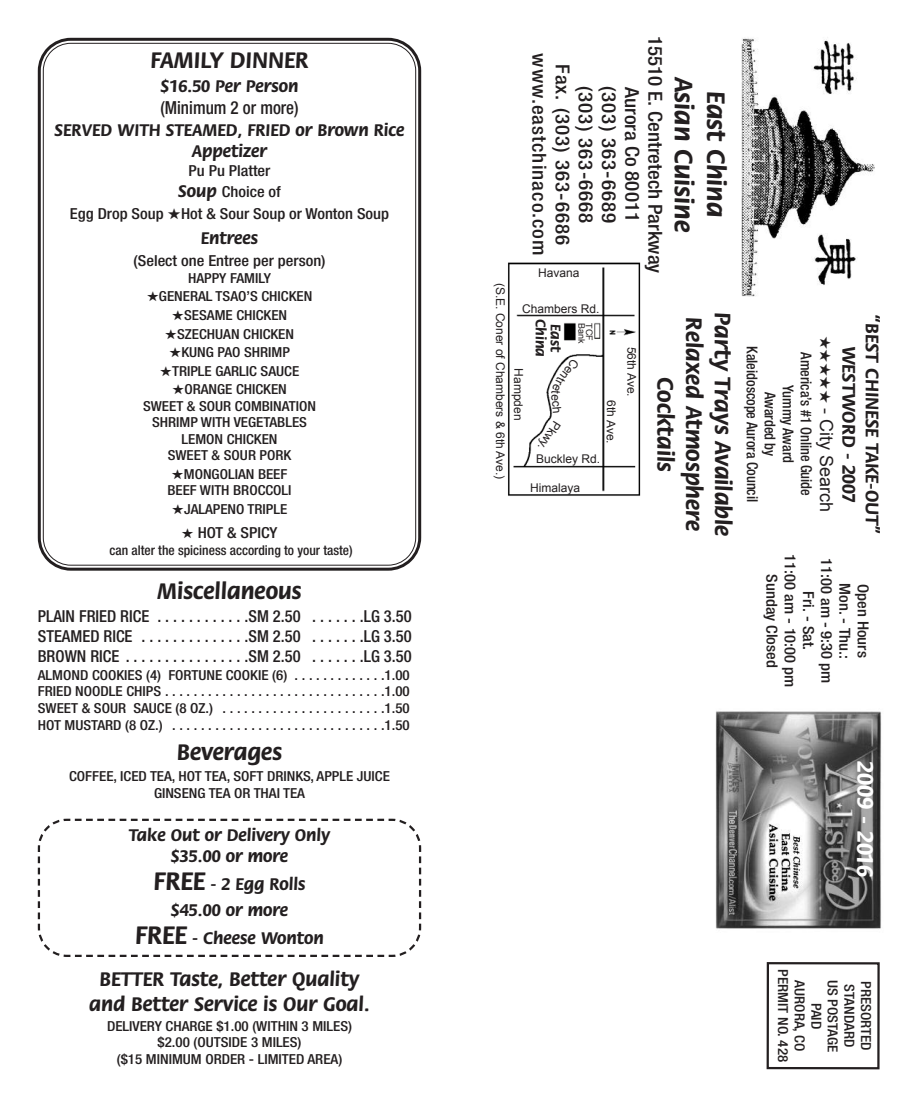
<style>
.page{position:relative;width:918px;height:1107px;background:#fff}
.page>*{position:absolute;margin:0;border:0;box-sizing:border-box;transform-origin:0 0}
.t1{font:700 27px/32.4px "Flora";color:#231f20;text-align:center}
.t2{font:700 24px/28.8px "Flora";color:#231f20;text-align:center}
.t3{font:700 24px "Flora";letter-spacing:-.005em;color:#fff}
.t4{font:700 21px/25.2px "Flora";color:#231f20;text-align:center}
.t5{font:700 19.5px/23.4px "Flora";color:#231f20;text-align:center}
.t6{font:500 condensed 19.35px/23.2px "Helvetica Neue LT Std";letter-spacing:.05em;color:#231f20;text-align:center;scale:1.09 1}
.t7{font:700 18px/21.6px "Flora";color:#231f20;text-align:center}
.t8{font:500 condensed 18px "Helvetica Neue LT Std";color:#231f20;scale:.95 1}
.t9{font:18px "Arial";color:#231f20}
.t10{font:500 condensed 16.5px/19.8px "Helvetica Neue LT Std";color:#231f20;text-align:justify}
.t11{font:500 condensed 15.15px/18.1px "Helvetica Neue LT Std";color:#231f20;text-align:center;scale:1.09 1}
.t12{font:500 condensed 15px/18px "Helvetica Neue LT Std";color:#231f20;text-align:center;scale:.95 1}
.t13{font:700 15px/15px "Flora";letter-spacing:-.005em;color:#231f20;text-align:center}
.t14{font:500 condensed 13.8px/16.5px "Helvetica Neue LT Std";color:#231f20;text-align:center;scale:1.09 1}
.t15{font:500 condensed 13.5px "Helvetica Neue LT Std";color:#231f20}
.t16{font:12px/18.3px "Arial";color:#231f20}
.t17{font:9px/7.5px "Arial";color:#231f20}
.s1{font-family:"Flora";font-weight:700;font-stretch:normal;font-size:18px}
.s2{font-size:27px}
</style>
<div class="page">
<svg style="left:37px;top:37px;width:385px;height:534px"></svg>
<svg style="left:42px;top:42px;width:375px;height:524px"></svg>
<svg style="left:37px;top:818px;width:385px;height:139px"></svg>
<svg style="left:61px;top:953px;width:12px;height:4px"></svg>
<img style="left:741px;top:38px;width:134px;height:259px">
<img style="left:715px;top:711px;width:167px;height:218px">
<div style="left:767px;top:962px;width:113px;height:107px;border:2px solid #231f20"></div>
<img style="left:508px;top:262px;width:133px;height:234px">
<svg style="left:551px;top:358px;width:28px;height:55px"></svg>
<h2 class="t2" style="left:150px;top:47px;width:160px">FAMILY DINNER</h2>
<h3 class="t7" style="left:160px;top:77px;width:140px">$16.50 Per Person</h3>
<h3 class="t8" style="left:160px;top:101px;width:147px">(Minimum 2 or more)</h3>
<h3 class="t7" style="left:54px;top:120px;width:352px">SERVED WITH STEAMED, FRIED or Brown Rice<br>Appetizer</h3>
<p class="t11" style="left:70px;top:162px;width:294px;line-height:21.1px">Pu Pu Platter<br><span class="s1">Soup</span> Choice of<br>Egg Drop Soup ★Hot &amp; Sour Soup or Wonton Soup</p>
<h3 class="t7" style="left:201px;top:228px;width:59px">Entrees</h3>
<p class="t11" style="left:134px;top:253px;width:178px">(Select one Entree per person)</p>
<p class="t14" style="left:188px;top:271px;width:77px">HAPPY FAMILY</p>
<p class="t14" style="left:147px;top:290px;width:153px">★GENERAL TSAO’S CHICKEN</p>
<p class="t14" style="left:172px;top:308px;width:107px">★SESAME CHICKEN</p>
<p class="t14" style="left:165px;top:327px;width:120px">★SZECHUAN CHICKEN</p>
<p class="t14" style="left:169px;top:345px;width:112px">★KUNG PAO SHRIMP</p>
<p class="t14" style="left:160px;top:364px;width:129px">★TRIPLE GARLIC SAUCE</p>
<p class="t14" style="left:143px;top:382px;width:160px">★ORANGE CHICKEN<br>SWEET &amp; SOUR COMBINATION<br>SHRIMP WITH VEGETABLES<br>LEMON CHICKEN<br>SWEET &amp; SOUR PORK</p>
<p class="t14" style="left:167px;top:467px;width:115px">★MONGOLIAN BEEF<br>BEEF WITH BROCCOLI</p>
<p class="t14" style="left:172px;top:502px;width:108px">★JALAPENO TRIPLE</p>
<p class="t11" style="left:182px;top:524px;width:90px">★ HOT &amp; SPICY</p>
<p class="t15" style="left:110px;top:545px;width:245px">can alter the spiciness according to your taste)</p>
<h2 class="t2" style="left:157px;top:579px;width:146px">Miscellaneous</h2>
<p class="t10" style="left:38px;top:608px;width:375px">PLAIN FRIED RICE . . . . . . . . . . . .SM 2.50 . . . . . . .LG 3.50<br>STEAMED RICE . . . . . . . . . . . . . .SM 2.50 . . . . . . .LG 3.50<br>BROWN RICE . . . . . . . . . . . . . . . .SM 2.50 . . . . . . .LG 3.50</p>
<p class="t14" style="left:38px;top:668px;width:343px;text-align:justify">ALMOND COOKIES (4) FORTUNE COOKIE (6) . . . . . . . . . . . . .1.00<br>FRIED NOODLE CHIPS . . . . . . . . . . . . . . . . . . . . . . . . . . . . . . .1.00<br>SWEET &amp; SOUR SAUCE (8 OZ.) . . . . . . . . . . . . . . . . . . . . . . .1.50<br>HOT MUSTARD (8 OZ.) . . . . . . . . . . . . . . . . . . . . . . . . . . . . . .1.50</p>
<h2 class="t2" style="left:177px;top:740px;width:107px">Beverages</h2>
<p class="t14" style="left:69px;top:769px;width:296px">COFFEE, ICED TEA, HOT TEA, SOFT DRINKS, APPLE JUICE<br>GINSENG TEA OR THAI TEA</p>
<h3 class="t7" style="left:129px;top:825px;width:203px">Take Out or Delivery Only $35.00 or more</h3>
<h3 class="t7" style="left:153px;top:873px;width:154px;line-height:25.8px"><span class="s2">FREE</span> - 2 Egg Rolls $45.00 or more</h3>
<h3 class="t7" style="left:135px;top:929px;width:190px"><span class="s2">FREE</span> - Cheese Wonton</h3>
<h3 class="t4" style="left:89px;top:968px;width:282px">BETTER Taste, Better Quality and Better Service is Our Goal.</h3>
<p class="t14" style="left:107px;top:1019px;width:226px">DELIVERY CHARGE $1.00 (WITHIN 3 MILES) $2.00 (OUTSIDE 3 MILES)<br>($15 MINIMUM ORDER - LIMITED AREA)</p>
<h3 class="t6" style="left:665px;top:36px;width:220px;rotate:90deg">15510 E. Centretech Parkway<br>Aurora Co 80011<br>(303) 363-6689<br>(303) 363-6668<br>Fax. (303) 363-6686 www.eastchinaco.com</h3>
<h1 class="t1" style="left:730px;top:77px;width:157px;rotate:90deg">East China<br>Asian Cuisine</h1>
<p class="t16" style="left:538px;top:263px;width:43px">Havana</p>
<p class="t16" style="left:522px;top:300px;width:79px">Chambers Rd.</p>
<p class="t16" style="left:528px;top:283px;width:198px;text-indent:86px;rotate:90deg">Hampden<br>S( E. . Coner of Chambers &amp; 6 ht Ave.)</p>
<h2 class="t2" style="left:736px;top:312px;width:226px;rotate:90deg">Party Trays Available<br>Relaxed Atmosphere<br>Cocktails</h2>
<p class="t13" style="left:562px;top:319px;width:40px;rotate:90deg">East<br>Chni a</p>
<p class="t17" style="left:593px;top:323px;width:22px;rotate:90deg">TCF<br>Bank</p>
<p class="t16" style="left:641px;top:347px;width:51px;rotate:90deg">56 ht Ave.</p>
<p class="t16" style="left:620px;top:400px;width:45px;rotate:90deg">6 ht Ave.</p>
<p class="t16" style="left:565px;top:427px;width:33px;rotate:123deg">Pkwy.</p>
<p class="t16" style="left:536px;top:450px;width:66px">Buckley Rd.</p>
<p class="t16" style="left:530px;top:478px;width:52px">Himalaya</p>
<h3 class="t9" style="left:836px;top:336px;width:178px;rotate:90deg">★★★★★ - City Search</h3>
<p class="t12" style="left:814px;top:346px;width:166px;rotate:90deg">America’s #1 Online Guide<br>Yummy Award<br>Awarded by<br>Kaleidoscope Aurora Council</p>
<h3 class="t5" style="left:882px;top:314px;width:221px;rotate:90deg">“BEST CHINESE TAKE-OUT”<br>WESTWORD - 2007</h3>
<p class="t11" style="left:871px;top:554px;width:123px;rotate:90deg">Open Hours<br>Mon. - Thu.:<br>11:00 am - 9:30 pm<br>Fri. - Sat.<br>11:00 am - 10:00 pm<br>Sunday Closed</p>
<h2 class="t3" style="left:875px;top:761px;width:118px;rotate:90deg">2009 - 2016</h2>
<p class="t14" style="left:873px;top:969px;width:86px;rotate:90deg">PRESORTED<br>STANDARD<br>US POSTAGE<br>PA DI<br>AURORA, CO<br>PERM TI NO. 428</p>
</div>
